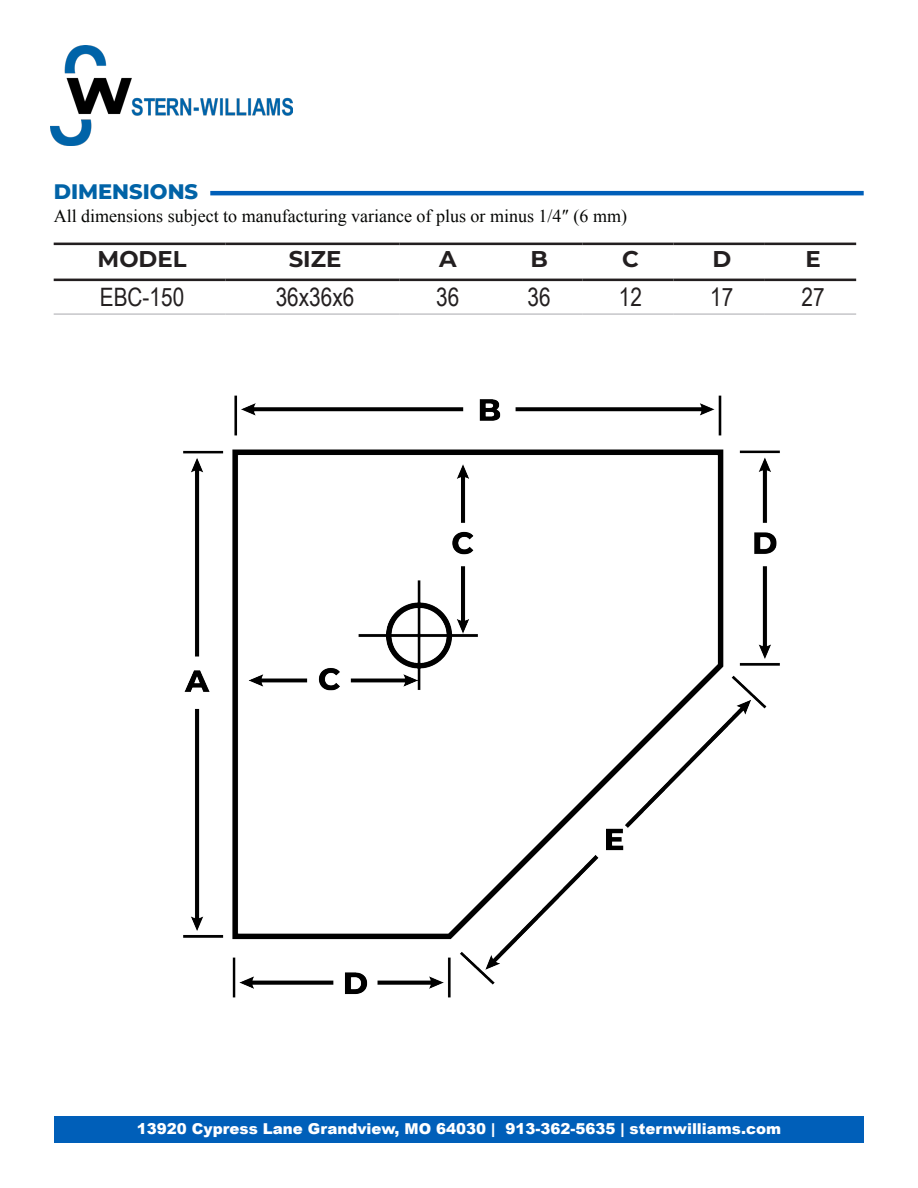
<style>
.page{position:relative;width:918px;height:1188px;background:#fff}
.page>*{position:absolute;margin:0;border:0;box-sizing:border-box;transform-origin:0 0}
.t1{font:25.35px "Arial Narrow";color:#231f20}
.t2{font:700 22.8px "Montserrat";color:#231f20}
.t3{font:800 21px "Montserrat";color:#0163a7}
.t4{font:18px "Times New Roman";color:#040503}
.t5{font:900 15px "Arial";color:#fff}
</style>
<div class="page">
<div style="left:54px;top:1116px;width:810px;height:27px;background:#005fb9"></div>
<img style="left:50px;top:45px;width:243px;height:100px">
<hr style="left:210px;top:191px;width:654px;height:4px;background:#005fb9">
<hr style="left:54px;top:243px;width:171px;height:2px;background:#231f20">
<hr style="left:225px;top:243px;width:175px;height:2px;background:#231f20">
<hr style="left:400px;top:243px;width:91px;height:2px;background:#231f20">
<hr style="left:491px;top:243px;width:91px;height:2px;background:#231f20">
<hr style="left:582px;top:243px;width:92px;height:2px;background:#231f20">
<hr style="left:674px;top:243px;width:91px;height:2px;background:#231f20">
<hr style="left:765px;top:243px;width:91px;height:2px;background:#231f20">
<hr style="left:54px;top:279px;width:171px;height:2px;background:#231f20">
<hr style="left:225px;top:279px;width:175px;height:2px;background:#231f20">
<hr style="left:400px;top:279px;width:91px;height:2px;background:#231f20">
<hr style="left:491px;top:279px;width:91px;height:2px;background:#231f20">
<hr style="left:582px;top:279px;width:92px;height:2px;background:#231f20">
<hr style="left:674px;top:279px;width:91px;height:2px;background:#231f20">
<hr style="left:765px;top:279px;width:91px;height:2px;background:#231f20">
<hr style="left:54px;top:314px;width:171px;height:1px;background:#a8a9ad">
<hr style="left:225px;top:314px;width:175px;height:1px;background:#a8a9ad">
<hr style="left:400px;top:314px;width:91px;height:1px;background:#a8a9ad">
<hr style="left:491px;top:314px;width:91px;height:1px;background:#a8a9ad">
<hr style="left:582px;top:314px;width:92px;height:1px;background:#a8a9ad">
<hr style="left:674px;top:314px;width:91px;height:1px;background:#a8a9ad">
<hr style="left:765px;top:314px;width:91px;height:1px;background:#a8a9ad">
<img style="left:183px;top:395px;width:597px;height:603px">
<p class="t3" style="left:54px;top:177px;width:146px">DIMENSIONS</p>
<p class="t4" style="left:54px;top:204px;width:575px">All dimensions subject to manufacturing variance of plus or minus 1/4″ (6 mm)</p>
<p class="t2" style="left:98px;top:244px;width:91px">MODEL</p>
<p class="t2" style="left:289px;top:244px;width:54px">SIZE</p>
<p class="t2" style="left:439px;top:244px;width:19px">A</p>
<p class="t2" style="left:530px;top:244px;width:19px">B</p>
<p class="t2" style="left:622px;top:244px;width:18px">C</p>
<p class="t2" style="left:712px;top:244px;width:20px">D</p>
<p class="t2" style="left:805px;top:244px;width:17px">E</p>
<p class="t1" style="left:100px;top:279px;width:86px">EBC-150</p>
<p class="t1" style="left:276px;top:279px;width:80px">36x36x6</p>
<p class="t1" style="left:436px;top:279px;width:25px">36</p>
<p class="t1" style="left:528px;top:279px;width:25px">36</p>
<p class="t1" style="left:619px;top:279px;width:25px">12</p>
<p class="t1" style="left:710px;top:279px;width:25px">17</p>
<p class="t1" style="left:802px;top:279px;width:25px">27</p>
<p class="t5" style="left:137px;top:1118px;width:646px">13920 Cypress Lane Grandview, MO 64030 | 913-362-5635 | sternwilliams.com</p>
</div>
